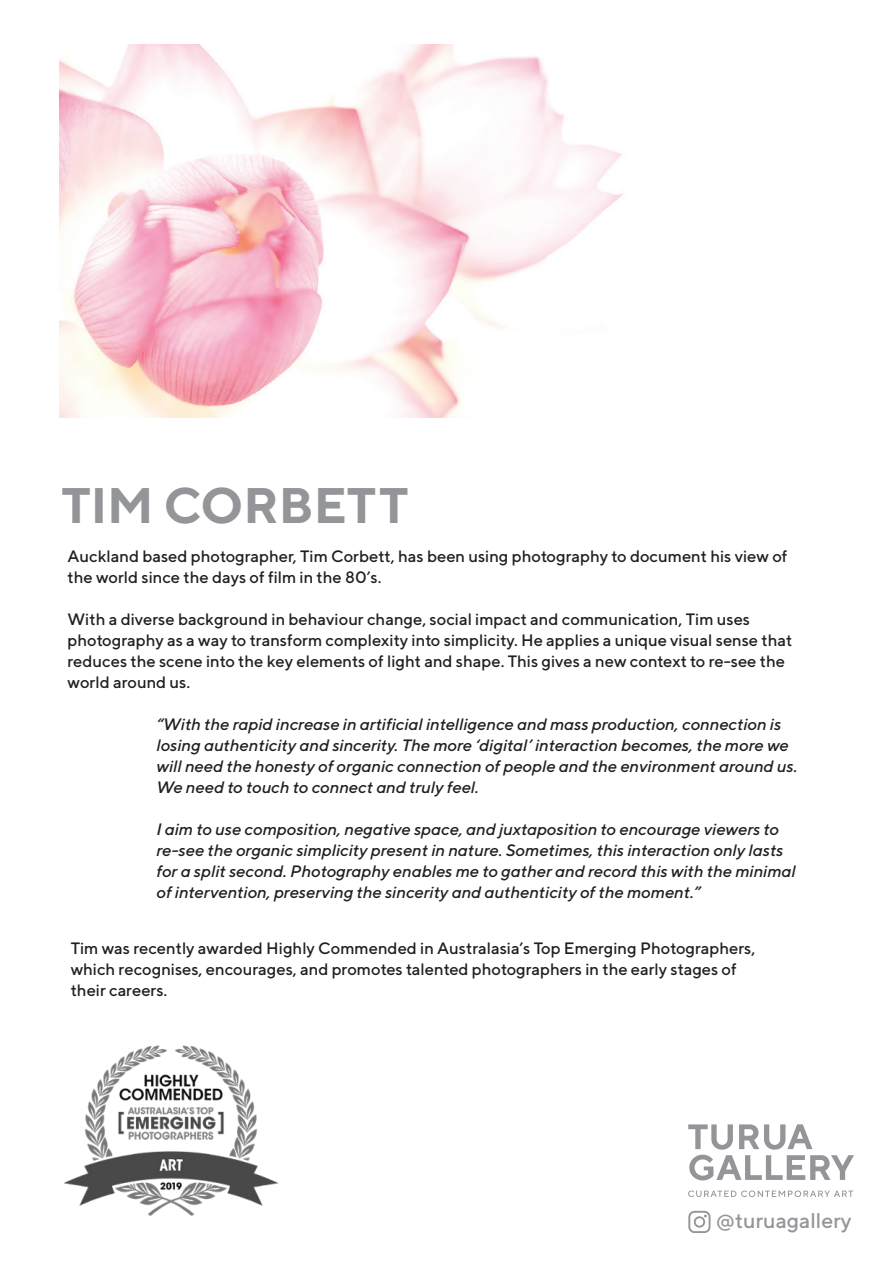
<style>
.page{position:relative;width:893px;height:1263px;background:#fff}
.page>*{position:absolute;margin:0;border:0;box-sizing:border-box;transform-origin:0 0}
.t1{font:700 49.95px "TT Norms";color:#939598}
.t2{font:500 21.3px "TT Norms";color:#939598}
.t3{font:italic 500 16.5px/21px "TT Norms";color:#231f20}
.t4{font:500 16.5px/21px "TT Norms";color:#231f20}
</style>
<div class="page">
<img style="left:60px;top:45px;width:563px;height:372px">
<svg style="left:688px;top:1211px;width:23px;height:22px"></svg>
<svg style="left:688px;top:1190px;width:165px;height:7px"></svg>
<svg style="left:688px;top:1124px;width:166px;height:56px"></svg>
<img style="left:64px;top:1045px;width:214px;height:171px">
<h1 class="t1" style="left:61px;top:474px;width:349px">TIM CORBETT</h1>
<p class="t4" style="left:67px;top:545px;width:721px">Auckland based photographer, Tim Corbett, has been using photography to document his view of the world since the days of film in the 80’s.</p>
<p class="t4" style="left:67px;top:608px;width:726px">With a diverse background in behaviour change, social impact and communication, Tim uses photography as a way to transform complexity into simplicity. He applies a unique visual sense that reduces the scene into the key elements of light and shape. This gives a new context to re-see the world around us.</p>
<p class="t3" style="left:156px;top:713px;width:642px">“With the rapid increase in artificial intelligence and mass production, connection is losing authenticity and sincerity. The more ‘digital’ interaction becomes, the more we will need the honesty of organic connection of people and the environment around us.<br>We need to touch to connect and truly feel.</p>
<p class="t3" style="left:156px;top:818px;width:641px">I aim to use composition, negative space, and juxtaposition to encourage viewers to re-see the organic simplicity present in nature. Sometimes, this interaction only lasts for a split second. Photography enables me to gather and record this with the minimal of intervention, preserving the sincerity and authenticity of the moment.”</p>
<p class="t4" style="left:71px;top:938px;width:686px">Tim was recently awarded Highly Commended in Australasia’s Top Emerging Photographers, which recognises, encourages, and promotes talented photographers in the early stages of their careers.</p>
<p class="t2" style="left:716px;top:1207px;width:137px">@turuagallery</p>
</div>
